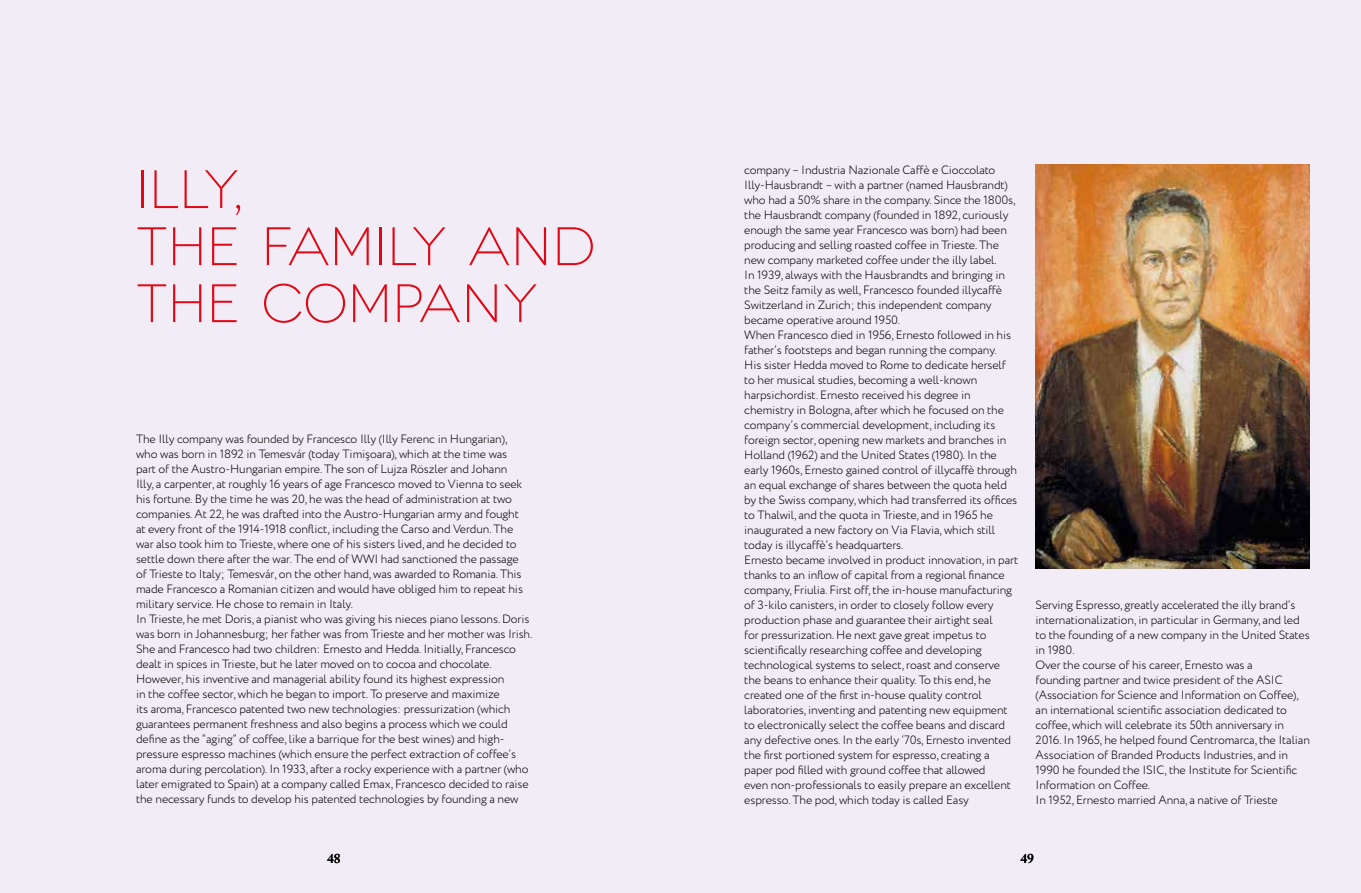
<style>
.page{position:relative;width:1361px;height:893px;background:#fff}
.page>*{position:absolute;margin:0;border:0;box-sizing:border-box;transform-origin:0 0}
.t1{font:300 54px/57px "Novecentowide";color:#e30613}
.t2{font:600 13.5px "Adobe Caslon Pro";color:#000}
.t3{font:300 12px/15px "Circe";letter-spacing:-.01em;color:#000}
</style>
<div class="page">
<div style="left:0;top:0;width:1360px;height:893px;background:#f1ecf6"></div>
<img style="left:1035px;top:165px;width:275px;height:404px">
<h1 class="t1" style="left:136px;top:161px;width:461px">ILLY,<br>THE FAMILY AND<br>THE COMPANY</h1>
<p class="t3" style="left:136px;top:432px;width:398px">The Illy company was founded by Francesco Illy (Illy Ferenc in Hungarian),<br>who was born in 1892 in Temesvár (today Timişoara), which at the time was<br>part of the Austro-Hungarian empire. The son of Lujza Röszler and Johann<br>Illy, a carpenter, at roughly 16 years of age Francesco moved to Vienna to seek his fortune. By the time he was 20, he was the head of administration at two companies. At 22, he was drafted into the Austro-Hungarian army and fought<br>at every front of the 1914-1918 conflict, including the Carso and Verdun. The war also took him to Trieste, where one of his sisters lived, and he decided to settle down there after the war. The end of WWI had sanctioned the passage of Trieste to Italy; Temesvár, on the other hand, was awarded to Romania. This made Francesco a Romanian citizen and would have obliged him to repeat his military service. He chose to remain in Italy.<br>In Trieste, he met Doris, a pianist who was giving his nieces piano lessons. Doris was born in Johannesburg; her father was from Trieste and her mother was Irish.<br>She and Francesco had two children: Ernesto and Hedda. Initially, Francesco dealt in spices in Trieste, but he later moved on to cocoa and chocolate.<br>However, his inventive and managerial ability found its highest expression<br>in the coffee sector, which he began to import. To preserve and maximize<br>its aroma, Francesco patented two new technologies: pressurization (which guarantees permanent freshness and also begins a process which we could define as the “aging” of coffee, like a barrique for the best wines) and high&shy;pressure espresso machines (which ensure the perfect extraction of coffee’s aroma during percolation). In 1933, after a rocky experience with a partner (who later emigrated to Spain) at a company called Emax, Francesco decided to raise the necessary funds to develop his patented technologies by founding a new</p>
<p class="t3" style="left:744px;top:163px;width:275px">company – Industria Nazionale Caffè e Cioccolato Illy-Hausbrandt – with a partner (named Hausbrandt) who had a 50% share in the company. Since the 1800s, the Hausbrandt company (founded in 1892, curiously enough the same year Francesco was born) had been producing and selling roasted coffee in Trieste. The new company marketed coffee under the illy label.<br>In 1939, always with the Hausbrandts and bringing in the Seitz family as well, Francesco founded illycaffè Switzerland in Zurich; this independent company became operative around 1950.<br>When Francesco died in 1956, Ernesto followed in his father’s footsteps and began running the company.<br>His sister Hedda moved to Rome to dedicate herself to her musical studies, becoming a well-known harpsichordist. Ernesto received his degree in chemistry in Bologna, after which he focused on the company’s commercial development, including its foreign sector, opening new markets and branches in Holland (1962) and the United States (1980). In the early 1960s, Ernesto gained control of illycaffè through an equal exchange of shares between the quota held by the Swiss company, which had transferred its offices to Thalwil, and the quota in Trieste, and in 1965 he inaugurated a new factory on Via Flavia, which still today is illycaffè’s headquarters.<br>Ernesto became involved in product innovation, in part thanks to an inflow of capital from a regional finance company, Friulia. First off, the in-house manufacturing of 3-kilo canisters, in order to closely follow every production phase and guarantee their airtight seal<br>for pressurization. He next gave great impetus to scientifically researching coffee and developing technological systems to select, roast and conserve the beans to enhance their quality. To this end, he created one of the first in-house quality control laboratories, inventing and patenting new equipment to electronically select the coffee beans and discard any defective ones. In the early ‘70s, Ernesto invented the first portioned system for espresso, creating a paper pod filled with ground coffee that allowed<br>even non-professionals to easily prepare an excellent espresso. The pod, which today is called Easy</p>
<p class="t3" style="left:1035px;top:598px;width:276px">Serving Espresso, greatly accelerated the illy brand’s internationalization, in particular in Germany, and led to the founding of a new company in the United States in 1980.<br>Over the course of his career, Ernesto was a<br>founding partner and twice president of the ASIC (Association for Science and Information on Coffee), an international scientific association dedicated to coffee, which will celebrate its 50th anniversary in 2016. In 1965, he helped found Centromarca, the Italian Association of Branded Products Industries, and in 1990 he founded the ISIC, the Institute for Scientific Information on Coffee.<br>In 1952, Ernesto married Anna, a native of Trieste</p>
<p class="t2" style="left:327px;top:851px;width:15px">48</p>
<p class="t2" style="left:1020px;top:851px;width:15px">49</p>
</div>
